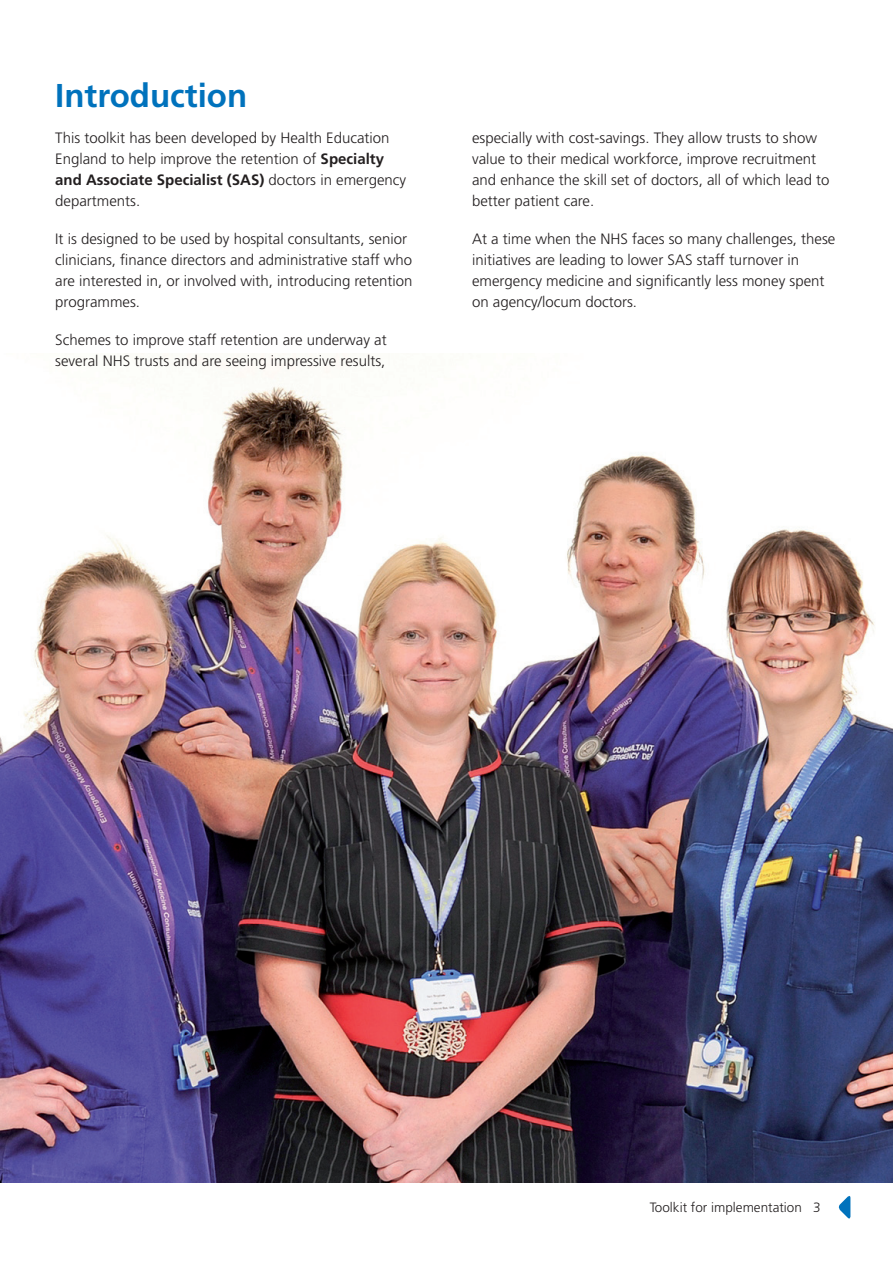
<style>
.page{position:relative;width:893px;height:1263px;background:#fff}
.page>*{position:absolute;margin:0;border:0;box-sizing:border-box;transform-origin:0 0}
.t1{font:700 33px "Frutiger";color:#0072bc}
.t2{font:300 15px/21px "Frutiger";color:#231f20}
.t3{font:300 13.5px "Frutiger";color:#231f20}
.s1{font-weight:700}
</style>
<div class="page">
<img style="left:0;top:355px;width:893px;height:827px">
<svg style="left:838px;top:1196px;width:12px;height:23px"></svg>
<p class="t1" style="left:55px;top:76px;width:193px">Introduction</p>
<p class="t2" style="left:55px;top:128px;width:352px">This toolkit has been developed by Health Education England to help improve the retention of <span class="s1">Specialty and Associate Specialist (SAS)</span> doctors in emergency departments.</p>
<p class="t2" style="left:55px;top:229px;width:359px">It is designed to be used by hospital consultants, senior clinicians, finance directors and administrative staff who are interested in, or involved with, introducing retention programmes.</p>
<p class="t2" style="left:55px;top:330px;width:333px">Schemes to improve staff retention are underway at several NHS trusts and are seeing impressive results,</p>
<p class="t2" style="left:472px;top:128px;width:359px">especially with cost-savings. They allow trusts to show value to their medical workforce, improve recruitment and enhance the skill set of doctors, all of which lead to better patient care.</p>
<p class="t2" style="left:472px;top:229px;width:365px">At a time when the NHS faces so many challenges, these initiatives are leading to lower SAS staff turnover in emergency medicine and significantly less money spent on agency/locum doctors.</p>
<p class="t3" style="left:650px;top:1199px;width:173px">Toolkit for implementation 3</p>
</div>
